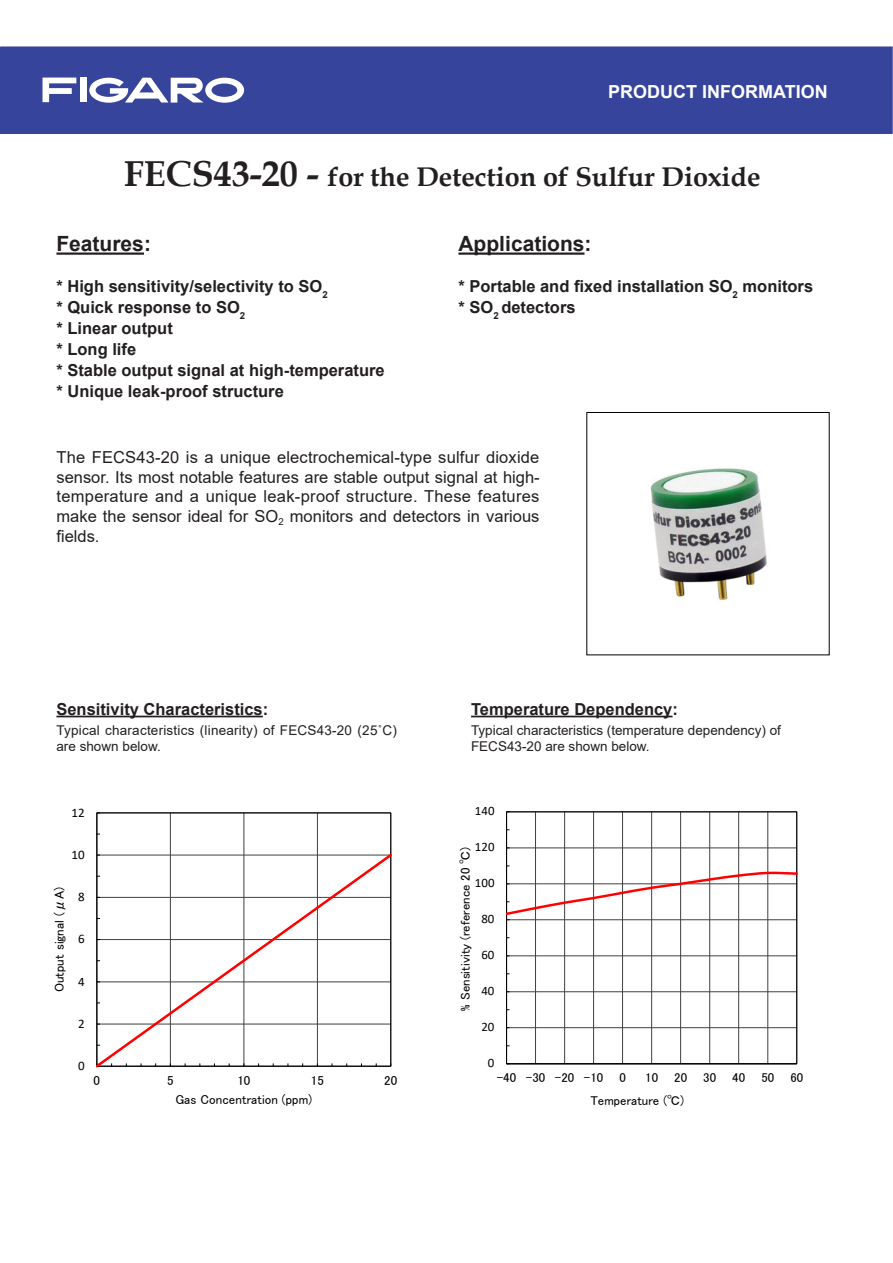
<style>
.page{position:relative;width:893px;height:1263px;background:#fff}
.page>*{position:absolute;margin:0;border:0;box-sizing:border-box;transform-origin:0 0}
.t1{font:700 36px "Book Antiqua";color:#231f20}
.t2{font:700 27px "Book Antiqua";color:#231f20}
.t3{font:700 21px "Arial";color:#231f20}
.t4{font:700 18px "Arial";color:#fff}
.t5{font:700 16.5px "Arial";color:#231f20}
.t6{font:16.5px/19.8px "Arial";color:#231f20}
.t7{font:16.5px "Arial";letter-spacing:.02em;color:#231f20}
.t8{font:13.5px/16.2px "Arial";color:#231f20}
.t9{font:13.05px "MS P Gothic";letter-spacing:.005em;color:#000}
.t10{font:13.05px "Calibri";color:#000}
.t11{font:12.9px "MS P Gothic";letter-spacing:.005em;color:#000}
.t12{font:12.9px "Calibri";color:#000}
.t13{font:700 9.6px "Arial";color:#231f20}
.t14{font:9.6px "Arial";color:#231f20}
</style>
<div class="page">
<div style="left:1px;top:47px;width:891px;height:86px;background:#36449c"></div>
<div style="left:80px;top:78px;width:6px;height:24px;background:#fff"></div>
<svg style="left:43px;top:78px;width:33px;height:24px"></svg>
<svg style="left:89px;top:78px;width:155px;height:25px"></svg>
<hr style="left:56px;top:252px;width:88px;height:3px;background:#231f20">
<hr style="left:458px;top:252px;width:126px;height:3px;background:#231f20">
<hr style="left:56px;top:716px;width:207px;height:1px;background:#231f20">
<hr style="left:471px;top:716px;width:201px;height:1px;background:#231f20">
<img style="left:650px;top:468px;width:117px;height:132px">
<hr style="left:170px;top:813px;width:1px;height:253px;background:#404040">
<hr style="left:244px;top:813px;width:1px;height:253px;background:#404040">
<hr style="left:317px;top:813px;width:1px;height:253px;background:#404040">
<hr style="left:97px;top:813px;width:1px;height:253px;background:#000">
<svg style="left:97px;top:851px;width:295px;height:216px"></svg>
<hr style="left:507px;top:1027px;width:290px;height:1px;background:#404040">
<hr style="left:507px;top:991px;width:290px;height:1px;background:#404040">
<hr style="left:507px;top:955px;width:290px;height:1px;background:#404040">
<hr style="left:507px;top:848px;width:290px;height:1px;background:#404040">
<hr style="left:535px;top:812px;width:1px;height:252px;background:#404040">
<hr style="left:564px;top:812px;width:1px;height:252px;background:#404040">
<hr style="left:593px;top:812px;width:1px;height:252px;background:#404040">
<hr style="left:622px;top:812px;width:1px;height:252px;background:#404040">
<hr style="left:651px;top:812px;width:1px;height:252px;background:#404040">
<hr style="left:680px;top:812px;width:1px;height:252px;background:#404040">
<hr style="left:709px;top:812px;width:1px;height:252px;background:#404040">
<hr style="left:738px;top:812px;width:1px;height:252px;background:#404040">
<hr style="left:767px;top:812px;width:1px;height:252px;background:#404040">
<hr style="left:506px;top:812px;width:1px;height:252px;background:#000">
<hr style="left:507px;top:1063px;width:290px;height:1px;background:#000">
<svg style="left:506px;top:866px;width:292px;height:54px"></svg>
<p class="t4" style="left:608px;top:79px;width:221px">PRODUCT INFORMATION</p>
<p class="t1" style="left:124px;top:149px;width:196px">FECS43-20 -</p>
<p class="t2" style="left:328px;top:158px;width:434px">for the Detection of Sulfur Dioxide</p>
<p class="t3" style="left:56px;top:229px;width:96px">Features:</p>
<p class="t3" style="left:458px;top:229px;width:135px">Applications:</p>
<p class="t5" style="left:56px;top:275px;width:267px">* High sensitivity/selectivity to SO</p>
<p class="t13" style="left:240px;top:309px;width:7px">2</p>
<p class="t13" style="left:322px;top:288px;width:7px">2</p>
<p class="t5" style="left:56px;top:296px;width:185px">* Quick response to SO</p>
<p class="t5" style="left:56px;top:317px;width:118px">* Linear output</p>
<p class="t5" style="left:56px;top:338px;width:81px">* Long life</p>
<p class="t5" style="left:56px;top:359px;width:330px">* Stable output signal at high-temperature</p>
<p class="t5" style="left:56px;top:380px;width:229px">* Unique leak-proof structure</p>
<p class="t5" style="left:458px;top:275px;width:276px">* Portable and fixed installation SO</p>
<p class="t5" style="left:743px;top:275px;width:72px">monitors</p>
<p class="t5" style="left:501px;top:296px;width:76px">detectors</p>
<p class="t13" style="left:493px;top:309px;width:7px">2</p>
<p class="t13" style="left:733px;top:288px;width:7px">2</p>
<p class="t5" style="left:458px;top:296px;width:36px">*SO</p>
<p class="t6" style="left:56px;top:447px;width:484px">The FECS43-20 is a unique electrochemical-type sulfur dioxide</p>
<p class="t7" style="left:56px;top:485px;width:485px">temperature and a unique leak-proof structure. These features</p>
<p class="t6" style="left:56px;top:467px;width:485px">sensor. Its most notable features are stable output signal at high-</p>
<p class="t6" style="left:290px;top:506px;width:251px">monitors and detectors in various</p>
<p class="t6" style="left:56px;top:506px;width:223px">make the sensor ideal for SO fields.</p>
<p class="t14" style="left:278px;top:515px;width:7px">2</p>
<p class="t5" style="left:56px;top:697px;width:213px">Sensitivity Characteristics:</p>
<p class="t8" style="left:56px;top:722px;width:342px">Typical characteristics (linearity) of FECS43-20 (25 C˚ ( are shown below.</p>
<p class="t8" style="left:471px;top:722px;width:311px;line-height:15.8px">Typical characteristics (temperature dependency) of<br>FECS43-20 are shown below.</p>
<p class="t5" style="left:471px;top:697px;width:208px">Temperature Dependency:</p>
<p class="t10" style="left:72px;top:803px;width:15px">12</p>
<p class="t10" style="left:72px;top:845px;width:15px">10</p>
<p class="t9" style="left:53px;top:992px;width:107px;rotate:-90deg">Output signal (μA(</p>
<p class="t10" style="left:78px;top:888px;width:8px">8</p>
<p class="t10" style="left:78px;top:930px;width:8px">6</p>
<p class="t10" style="left:78px;top:972px;width:8px">4</p>
<p class="t10" style="left:78px;top:1014px;width:8px">2</p>
<p class="t10" style="left:78px;top:1056px;width:8px">0</p>
<p class="t9" style="left:94px;top:1074px;width:8px">0</p>
<p class="t12" style="left:475px;top:802px;width:21px">140</p>
<p class="t12" style="left:475px;top:838px;width:21px">120</p>
<p class="t11" style="left:459px;top:1010px;width:165px;rotate:-90deg">% Sensitivity (reference 20 °C(</p>
<p class="t12" style="left:475px;top:874px;width:21px">100</p>
<p class="t12" style="left:481px;top:910px;width:15px">80</p>
<p class="t12" style="left:481px;top:946px;width:15px">60</p>
<p class="t12" style="left:481px;top:982px;width:15px">40</p>
<p class="t12" style="left:481px;top:1018px;width:15px">20</p>
<p class="t12" style="left:488px;top:1054px;width:8px">0</p>
<p class="t9" style="left:167px;top:1074px;width:8px">5</p>
<p class="t9" style="left:237px;top:1074px;width:15px">10</p>
<p class="t9" style="left:311px;top:1074px;width:15px">15</p>
<p class="t9" style="left:384px;top:1074px;width:15px">20</p>
<p class="t11" style="left:497px;top:1071px;width:21px">-40</p>
<p class="t11" style="left:526px;top:1071px;width:21px">-30</p>
<p class="t11" style="left:555px;top:1071px;width:21px">-20</p>
<p class="t11" style="left:584px;top:1071px;width:21px">-10</p>
<p class="t11" style="left:619px;top:1071px;width:8px">0</p>
<p class="t11" style="left:645px;top:1071px;width:14px">10</p>
<p class="t11" style="left:674px;top:1071px;width:14px">20</p>
<p class="t11" style="left:703px;top:1071px;width:14px">30</p>
<p class="t11" style="left:732px;top:1071px;width:14px">40</p>
<p class="t11" style="left:761px;top:1071px;width:14px">50</p>
<p class="t11" style="left:790px;top:1071px;width:14px">60</p>
<p class="t9" style="left:175px;top:1093px;width:138px">Gas Concentration (ppm(</p>
<p class="t11" style="left:590px;top:1093px;width:95px">Temperature ° C) (</p>
</div>
